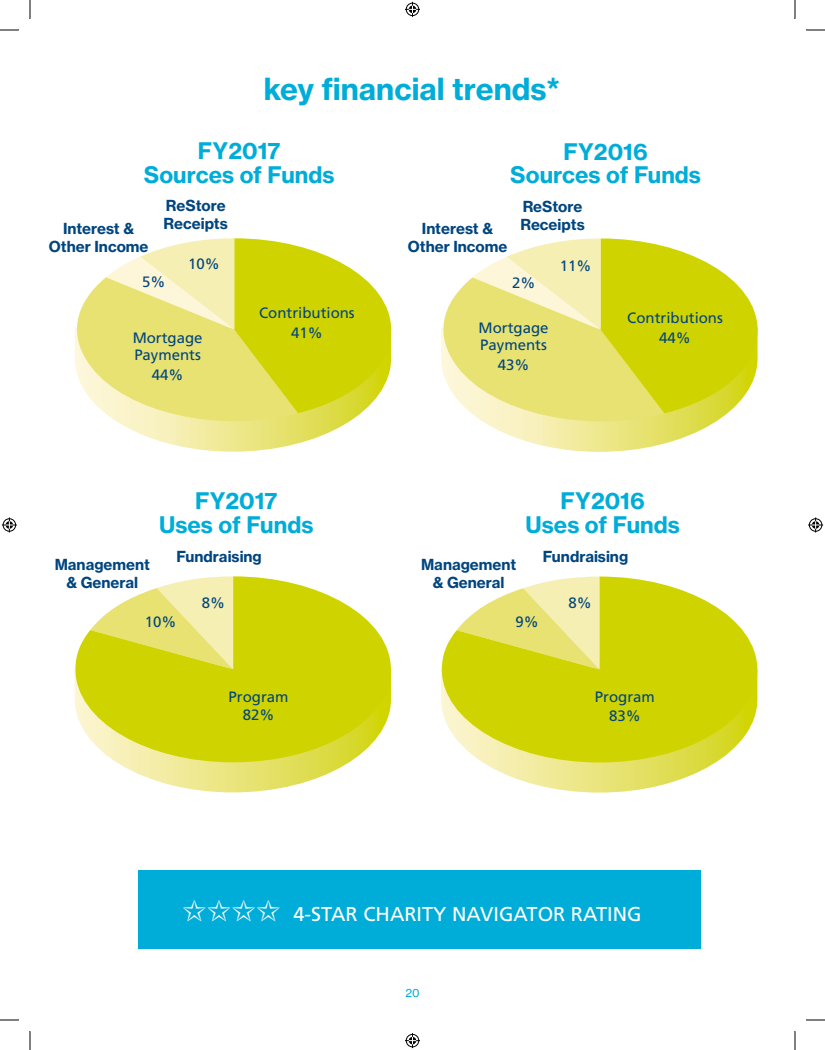
<style>
.page{position:relative;width:825px;height:1050px;background:#fff}
.page>*{position:absolute;margin:0;border:0;box-sizing:border-box;transform-origin:0 0}
.t1{font:30px "N Haas Grotesk TX Pro 75 Bd";color:#00add8}
.t2{font:22.5px/23.8px "N Haas Grotesk TX Pro 75 Bd";color:#00add8;text-align:center}
.t3{font:20px "Frutiger";color:#fff}
.t4{font:15px/18px "N Haas Grotesk TX Pro 75 Bd";color:#01457f;text-align:center}
.t5{font:15px/17.5px "Frutiger";color:#01457f;text-align:center}
.t6{font:11.25px "N Haas Grotesk TX Pro 55 Rg";color:#00add8}
</style>
<div class="page">
<svg style="left:116px;top:762px;width:234px;height:30px"></svg>
<svg style="left:75px;top:576px;width:316px;height:186px;background:#dbde40"></svg>
<svg style="left:75px;top:238px;width:316px;height:214px"></svg>
<svg style="left:441px;top:668px;width:274px;height:125px"></svg>
<svg style="left:442px;top:577px;width:315px;height:186px;background:#dbdd40"></svg>
<svg style="left:441px;top:238px;width:317px;height:214px"></svg>
<div style="left:138px;top:870px;width:562px;height:79px;background:#00add8"></div>
<svg style="left:0;top:29px;width:19px;height:2px"></svg>
<svg style="left:806px;top:29px;width:19px;height:2px"></svg>
<svg style="left:0;top:1019px;width:19px;height:2px"></svg>
<svg style="left:806px;top:1019px;width:19px;height:2px"></svg>
<svg style="left:29px;top:0;width:2px;height:19px"></svg>
<svg style="left:29px;top:1031px;width:2px;height:19px"></svg>
<svg style="left:794px;top:0;width:2px;height:19px"></svg>
<svg style="left:794px;top:1031px;width:2px;height:19px"></svg>
<svg style="left:405px;top:2px;width:15px;height:15px"></svg>
<svg style="left:405px;top:1033px;width:15px;height:15px"></svg>
<svg style="left:2px;top:518px;width:15px;height:14px"></svg>
<svg style="left:808px;top:518px;width:15px;height:14px"></svg>
<p class="t1" style="left:264px;top:70px;width:298px">key financial trends*</p>
<p class="t2" style="left:144px;top:139px;width:192px">FY2017<br>Sources of Funds</p>
<p class="t2" style="left:510px;top:140px;width:192px">FY2016<br>Sources of Funds</p>
<p class="t4" style="left:49px;top:219px;width:101px">Interest &amp;<br>Other Income</p>
<p class="t4" style="left:164px;top:197px;width:66px;text-align:left">ReStore<br>Receipts</p>
<p class="t4" style="left:408px;top:220px;width:101px">Interest &amp;<br>Other Income</p>
<p class="t4" style="left:520px;top:197px;width:66px;text-align:left">ReStore<br>Receipts</p>
<p class="t5" style="left:188px;top:255px;width:33px">10%</p>
<p class="t5" style="left:560px;top:257px;width:33px">11%</p>
<p class="t5" style="left:142px;top:273px;width:25px">5%</p>
<p class="t5" style="left:512px;top:274px;width:25px">2%</p>
<p class="t5" style="left:133px;top:329px;width:71px;text-align:left">Mortgage<br>Payments</p>
<p class="t5" style="left:152px;top:366px;width:33px">44%</p>
<p class="t5" style="left:259px;top:303px;width:97px;line-height:20px">Contributions<br>41%</p>
<p class="t5" style="left:479px;top:318px;width:71px;text-align:left">Mortgage<br>Payments</p>
<p class="t5" style="left:498px;top:356px;width:33px">43%</p>
<p class="t5" style="left:627px;top:308px;width:97px;line-height:20px">Contributions<br>44%</p>
<p class="t2" style="left:159px;top:489px;width:156px">FY2017<br>Uses of Funds</p>
<p class="t2" style="left:526px;top:489px;width:156px">FY2016<br>Uses of Funds</p>
<p class="t4" style="left:176px;top:547px;width:87px">Fundraising</p>
<p class="t4" style="left:55px;top:555px;width:97px">Management &amp; General</p>
<p class="t5" style="left:145px;top:613px;width:33px">10%</p>
<p class="t5" style="left:202px;top:594px;width:25px">8%</p>
<p class="t4" style="left:421px;top:555px;width:97px">Management &amp; General</p>
<p class="t4" style="left:543px;top:547px;width:87px">Fundraising</p>
<p class="t5" style="left:568px;top:594px;width:25px">8%</p>
<p class="t5" style="left:515px;top:613px;width:25px">9%</p>
<p class="t5" style="left:229px;top:687px;width:61px;line-height:18.8px">Program<br>82%</p>
<p class="t5" style="left:595px;top:687px;width:61px;line-height:18.8px">Program<br>83%</p>
<p class="t3" style="left:182px;top:902px;width:461px">✩✩✩✩ 4-STAR CHARITY NAVIGATOR RATING</p>
<p class="t6" style="left:406px;top:986px;width:16px">20</p>
</div>
